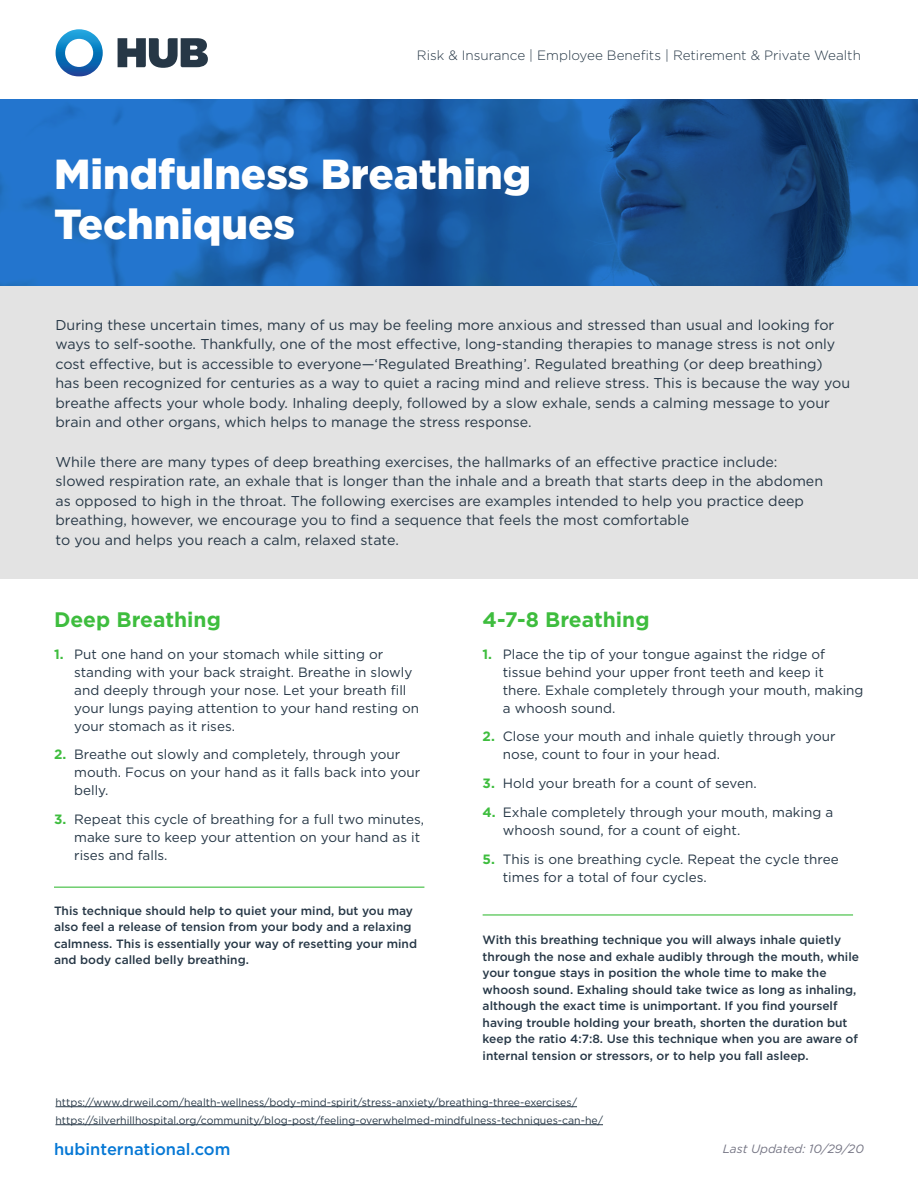
<style>
.page{position:relative;width:918px;height:1188px;background:#fff}
.page>*{position:absolute;margin:0;border:0;box-sizing:border-box;transform-origin:0 0}
.t1{font:900 42px/50.4px "Gotham";color:#fff}
.t2{font:700 21px "Gotham";color:#3ebd3e}
.t3{font:500 16.5px "Gotham";color:#0678d5}
.t4{font:14.25px/19.5px "Gotham";color:#263746}
.t5{font:13.5px/18px "Gotham";color:#263746}
.t6{font:300 13.5px "Gotham";color:#263746}
.t7{font:500 12px/16.5px "Gotham";color:#263746}
.t8{font:italic 12px "Gotham";color:#747483}
.t9{font:10.5px/18px "Gotham";color:#263746}
.s1{font-weight:700;color:#3ebd3e}
</style>
<div class="page">
<div style="left:0;top:284px;width:918px;height:295px;background:#e3e3e3"></div>
<svg style="left:0;top:100px;width:918px;height:186px;background:#1c5ea7"></svg>
<svg style="left:118px;top:38px;width:90px;height:30px"></svg>
<img style="left:56px;top:29px;width:47px;height:48px">
<hr style="left:56px;top:1106px;width:521px;height:1px;background:#263746">
<hr style="left:56px;top:1124px;width:547px;height:1px;background:#263746">
<hr style="left:54px;top:887px;width:370px;height:1px;background:#3ebd3e">
<hr style="left:483px;top:914px;width:370px;height:2px;background:#3ebd3e">
<p class="t6" style="left:417px;top:47px;width:446px">Risk &amp; Insurance | Employee Benefits | Retirement &amp; Private Wealth</p>
<h1 class="t1" style="left:54px;top:148px;width:479px">Mindfulness Breathing<br>Techniques</h1>
<p class="t4" style="left:56px;top:315px;width:796px">During these uncertain times, many of us may be feeling more anxious and stressed than usual and looking for ways to self-soothe. Thankfully, one of the most effective, long-standing therapies to manage stress is not only cost effective, but is accessible to everyone—‘Regulated Breathing’. Regulated breathing (or deep breathing) has been recognized for centuries as a way to quiet a racing mind and relieve stress. This is because the way you breathe affects your whole body. Inhaling deeply, followed by a slow exhale, sends a calming message to your brain and other organs, which helps to manage the stress response.</p>
<p class="t4" style="left:56px;top:452px;width:769px">While there are many types of deep breathing exercises, the hallmarks of an effective practice include: slowed respiration rate, an exhale that is longer than the inhale and a breath that starts deep in the abdomen as opposed to high in the throat. The following exercises are examples intended to help you practice deep breathing, however, we encourage you to find a sequence that feels the most comfortable<br>to you and helps you reach a calm, relaxed state.</p>
<h2 class="t2" style="left:54px;top:606px;width:168px">Deep Breathing</h2>
<p class="t5" style="left:74px;top:644px;width:347px;text-indent:-20px"><span class="s1">1.</span> Put one hand on your stomach while sitting or standing with your back straight. Breathe in slowly and deeply through your nose. Let your breath fill your lungs paying attention to your hand resting on your stomach as it rises.</p>
<p class="t5" style="left:74px;top:745px;width:348px;text-indent:-20px"><span class="s1">2.</span> Breathe out slowly and completely, through your mouth. Focus on your hand as it falls back into your belly.</p>
<p class="t5" style="left:74px;top:810px;width:351px;text-indent:-20px"><span class="s1">3.</span> Repeat this cycle of breathing for a full two minutes, make sure to keep your attention on your hand as it rises and falls.</p>
<p class="t7" style="left:54px;top:902px;width:365px">This technique should help to quiet your mind, but you may also feel a release of tension from your body and a relaxing calmness. This is essentially your way of resetting your mind and body called belly breathing.</p>
<h2 class="t2" style="left:483px;top:606px;width:168px">4-7-8 Breathing</h2>
<p class="t5" style="left:503px;top:644px;width:362px;text-indent:-20px"><span class="s1">1.</span> Place the tip of your tongue against the ridge of tissue behind your upper front teeth and keep it there. Exhale completely through your mouth, making a whoosh sound.</p>
<p class="t5" style="left:503px;top:727px;width:334px;text-indent:-20px"><span class="s1">2.</span> Close your mouth and inhale quietly through your nose, count to four in your head.</p>
<p class="t5" style="left:483px;top:774px;width:276px"><span class="s1">3.</span> Hold your breath for a count of seven.</p>
<p class="t5" style="left:503px;top:803px;width:332px;text-indent:-20px"><span class="s1">4.</span> Exhale completely through your mouth, making a whoosh sound, for a count of eight.</p>
<p class="t5" style="left:503px;top:850px;width:337px;text-indent:-20px"><span class="s1">5.</span> This is one breathing cycle. Repeat the cycle three times for a total of four cycles.</p>
<p class="t7" style="left:483px;top:932px;width:378px">With this breathing technique you will always inhale quietly through the nose and exhale audibly through the mouth, while your tongue stays in position the whole time to make the whoosh sound. Exhaling should take twice as long as inhaling, although the exact time is unimportant. If you find yourself having trouble holding your breath, shorten the duration but keep the ratio 4:7:8. Use this technique when you are aware of internal tension or stressors, or to help you fall asleep.</p>
<p class="t9" style="left:56px;top:1093px;width:549px">https://www.drweil.com/health-wellness/body-mind-spirit/stress-anxiety/breathing-three-exercises/ https://silverhillhospital.org/community/blog-post/feeling-overwhelmed-mindfulness-techniques-can-he/</p>
<p class="t3" style="left:54px;top:1138px;width:178px">hubinternational.com</p>
<p class="t8" style="left:723px;top:1142px;width:143px">Last Updated: 10/29/20</p>
</div>
